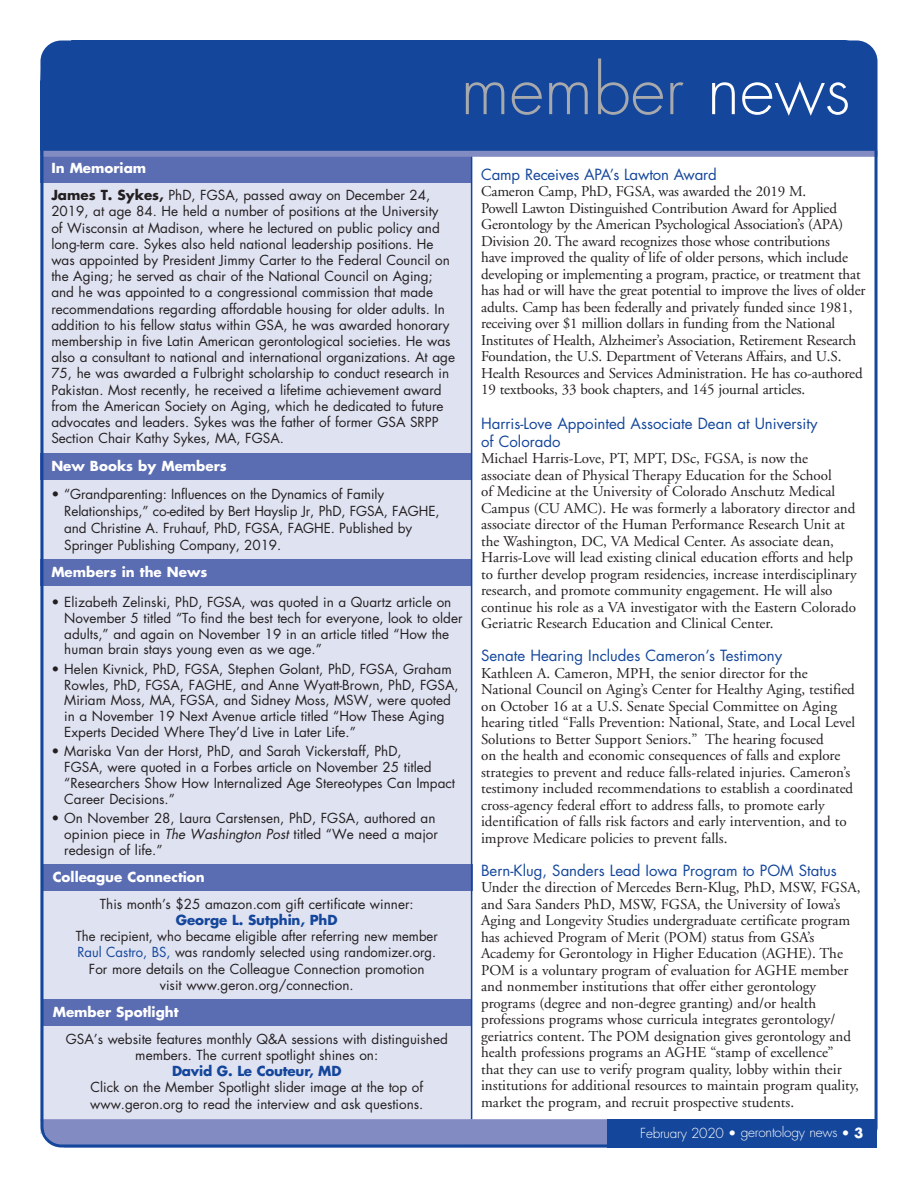
<style>
.page{position:relative;width:918px;height:1188px;background:#fff}
.page>*{position:absolute;margin:0;border:0;box-sizing:border-box;transform-origin:0 0}
.t1{font:300 67.5px "Futura";color:#a8a9ad}
.t2{font:15px/16.5px "Adobe Garamond";color:#231f20}
.aNewBhead{font:15px/18px "Futura";color:#14469b}
.t3{font:13.5px/16.2px "Futura";color:#231f20}
.t4{font:700 13.5px "Futura";color:#fff}
.t5{font:300 13.5px "Futura";letter-spacing:-.015em;color:#fff}
.t6{font:700 13.5px "Futura";letter-spacing:-.015em;color:#14469b}
.s1{color:#fff}
.s2{font-weight:700}
.s3{font-style:italic}
.s4{font-weight:700;color:#14469b}
.s5{color:#14469b}
</style>
<div class="page">
<div style="left:40px;top:153px;width:431px;height:980px;background:#dfe2f1"></div>
<div style="left:40px;top:559px;width:432px;height:27px;background:#5a6cb2"></div>
<div style="left:40px;top:453px;width:432px;height:27px;background:#5a6cb2"></div>
<svg style="left:40px;top:1119px;width:568px;height:29px;background:#7a86c0"></svg>
<div style="left:608px;top:1119px;width:270px;height:29px;background:#14469b"></div>
<div style="left:40px;top:156px;width:432px;height:27px;background:#5a6cb2"></div>
<div style="left:40px;top:40px;width:838px;height:116px;background:#14469b"></div>
<svg style="left:863px;top:40px;width:15px;height:15px"></svg>
<svg style="left:40px;top:40px;width:15px;height:15px"></svg>
<div style="left:40px;top:151px;width:838px;height:6px;background:#838bc3"></div>
<div style="left:41px;top:999px;width:431px;height:27px;background:#5a6cb2"></div>
<div style="left:41px;top:864px;width:431px;height:27px;background:#5a6cb2"></div>
<hr style="left:471px;top:157px;width:1px;height:962px;background:#14469b">
<p class="t1" style="left:461px;top:46px;width:391px">member <span class="s1">news</span></p>
<p class="t4" style="left:51px;top:159px;width:96px">In Memoriam</p>
<p class="t3" style="left:51px;top:187px;width:405px"><span class="s2">James T. Sykes,</span> PhD, FGSA, passed away on December 24, 2019, at age 84. He held a number of positions at the University<br>of Wisconsin at Madison, where he lectured on public policy and long-term care. Sykes also held national leadership positions. He was appointed by President Jimmy Carter to the Federal Council on the Aging; he served as chair of the National Council on Aging; and he was appointed to a congressional commission that made recommendations regarding affordable housing for older adults. In addition to his fellow status within GSA, he was awarded honorary membership in five Latin American gerontological societies. He was also a consultant to national and international organizations. At age 75, he was awarded a Fulbright scholarship to conduct research in Pakistan. Most recently, he received a lifetime achievement award from the American Society on Aging, which he dedicated to future advocates and leaders. Sykes was the father of former GSA SRPP Section Chair Kathy Sykes, MA, FGSA.</p>
<p class="t4" style="left:51px;top:457px;width:177px">New Books by Members</p>
<p class="t3" style="left:64px;top:485px;width:377px;line-height:17.1px;text-indent:-13px">• “Grandparenting: Influences on the Dynamics of Family Relationships,” co-edited by Bert Hayslip Jr, PhD, FGSA, FAGHE, and Christine A. Fruhauf, PhD, FGSA, FAGHE. Published by Springer Publishing Company, 2019.</p>
<p class="t4" style="left:51px;top:563px;width:158px">Members in the News</p>
<p class="t3" style="left:64px;top:594px;width:400px;text-indent:-13px">• Elizabeth Zelinski, PhD, FGSA, was quoted in a Quartz article on November 5 titled “To find the best tech for everyone, look to older adults,” and again on November 19 in an article titled “How the human brain stays young even as we age.”</p>
<p class="t3" style="left:64px;top:661px;width:396px;text-indent:-13px">• Helen Kivnick, PhD, FGSA, Stephen Golant, PhD, FGSA, Graham Rowles, PhD, FGSA, FAGHE, and Anne Wyatt-Brown, PhD, FGSA, Miriam Moss, MA, FGSA, and Sidney Moss, MSW, were quoted in a November 19 Next Avenue article titled “How These Aging Experts Decided Where They’d Live in Later Life.”</p>
<p class="t3" style="left:64px;top:743px;width:392px;text-indent:-13px">• Mariska Van der Horst, PhD, and Sarah Vickerstaff, PhD,<br>FGSA, were quoted in a Forbes article on November 25 titled “Researchers Show How Internalized Age Stereotypes Can Impact Career Decisions.”</p>
<p class="t3" style="left:64px;top:810px;width:375px;text-indent:-13px">• On November 28, Laura Carstensen, PhD, FGSA, authored an opinion piece in <span class="s3">The Washington Post</span> titled “We need a major redesign of life.”</p>
<p class="t4" style="left:53px;top:867px;width:154px">Colleague Connection</p>
<p class="t3" style="left:100px;top:895px;width:315px">This month’s $25 amazon.com gift certificate winner:</p>
<p class="t3" style="left:76px;top:912px;width:363px;text-align:center"><span class="s4">George L. Sutphin, PhD<br></span>The recipient, who became eligible after referring new member <span class="s5">Raul Castro, BS,</span> was randomly selected using randomizer.org.<br>For more details on the Colleague Connection promotion<br>visit www.geron.org/connection.</p>
<p class="t4" style="left:53px;top:1002px;width:127px">Member Spotlight</p>
<p class="t3" style="left:66px;top:1030px;width:384px;text-align:center">GSA’s website features monthly Q&amp;A sessions with distinguished members. The current spotlight shines on:</p>
<p class="t6" style="left:172px;top:1062px;width:171px">David G. Le Couteur, MD</p>
<p class="t3" style="left:90px;top:1079px;width:335px">Click on the Member Spotlight slider image at the top of www.geron.org to read the interview and ask questions.</p>
<p class="aNewBhead" style="left:481px;top:165px;width:237px">Camp Receives APA’s Lawton Award</p>
<p class="t2" style="left:481px;top:183px;width:386px">Cameron Camp, PhD, FGSA, was awarded the 2019 M.<br>Powell Lawton Distinguished Contribution Award for Applied Gerontology by the American Psychological Association’s (APA)<br>Division 20. The award recognizes those whose contributions<br>have improved the quality of life of older persons, which include developing or implementing a program, practice, or treatment that has had or will have the great potential to improve the lives of older adults. Camp has been federally and privately funded since 1981, receiving over $1 million dollars in funding from the National Institutes of Health, Alzheimer’s Association, Retirement Research Foundation, the U.S. Department of Veterans Affairs, and U.S.<br>Health Resources and Services Administration. He has co-authored 19 textbooks, 33 book chapters, and 145 journal articles.</p>
<p class="aNewBhead" style="left:481px;top:414px;width:338px">Harris-Love Appointed Associate Dean at University of Colorado</p>
<p class="t2" style="left:481px;top:450px;width:377px">Michael Harris-Love, PT, MPT, DSc, FGSA, is now the associate dean of Physical Therapy Education for the School<br>of Medicine at the University of Colorado Anschutz Medical Campus (CU AMC). He was formerly a laboratory director and associate director of the Human Performance Research Unit at the Washington, DC, VA Medical Center. As associate dean, Harris-Love will lead existing clinical education efforts and help to further develop program residencies, increase interdisciplinary research, and promote community engagement. He will also continue his role as a VA investigator with the Eastern Colorado Geriatric Research Education and Clinical Center.</p>
<p class="aNewBhead" style="left:481px;top:646px;width:303px">Senate Hearing Includes Cameron’s Testimony</p>
<p class="t2" style="left:481px;top:665px;width:375px">Kathleen A. Cameron, MPH, the senior director for the National Council on Aging’s Center for Healthy Aging, testified on October 16 at a U.S. Senate Special Committee on Aging hearing titled “Falls Prevention: National, State, and Local Level Solutions to Better Support Seniors.” The hearing focused<br>on the health and economic consequences of falls and explore strategies to prevent and reduce falls-related injuries. Cameron’s testimony included recommendations to establish a coordinated cross-agency federal effort to address falls, to promote early identification of falls risk factors and early intervention, and to improve Medicare policies to prevent falls.</p>
<p class="aNewBhead" style="left:481px;top:861px;width:357px">Bern-Klug, Sanders Lead Iowa Program to POM Status</p>
<p class="t2" style="left:481px;top:879px;width:381px">Under the direction of Mercedes Bern-Klug, PhD, MSW, FGSA, and Sara Sanders PhD, MSW, FGSA, the University of Iowa’s Aging and Longevity Studies undergraduate certificate program has achieved Program of Merit (POM) status from GSA’s Academy for Gerontology in Higher Education (AGHE). The POM is a voluntary program of evaluation for AGHE member and nonmember institutions that offer either gerontology programs (degree and non-degree granting) and/or health professions programs whose curricula integrates gerontology/ geriatrics content. The POM designation gives gerontology and health professions programs an AGHE “stamp of excellence”<br>that they can use to verify program quality, lobby within their institutions for additional resources to maintain program quality, market the program, and recruit prospective students.</p>
<p class="t5" style="left:640px;top:1123px;width:225px">February 2020 • gerontology news • <span class="s2">3</span></p>
</div>
